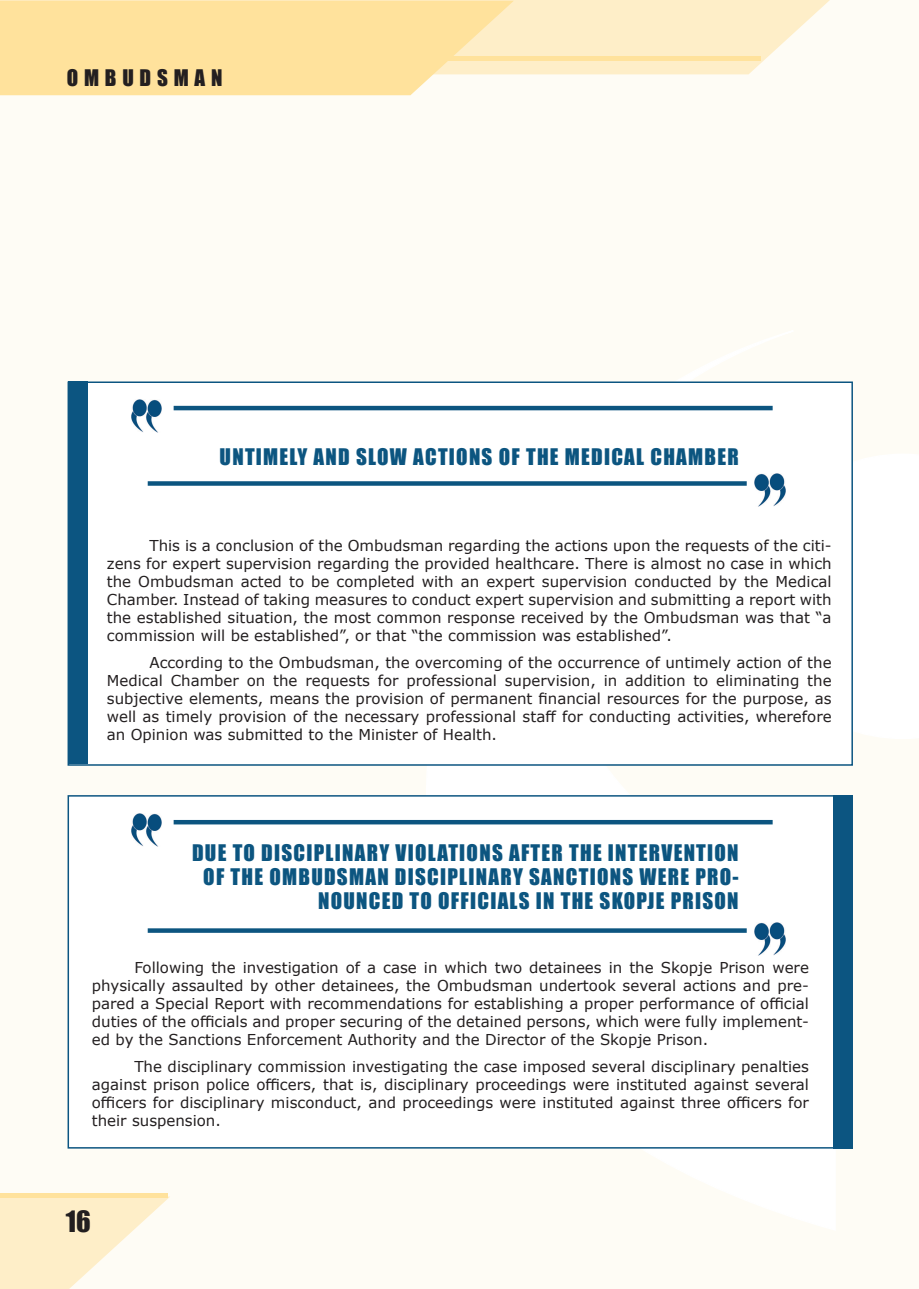
<style>
.page{position:relative;width:919px;height:1289px;background:#fff}
.page>*{position:absolute;margin:0;border:0;box-sizing:border-box;transform-origin:0 0}
.t1{font:27px "Impact";color:#231f20}
.t2{font:21px/24px "Impact";letter-spacing:.06em;color:#0c5580;text-align:right}
.t3{font:21px "Impact";color:#231f20}
.t4{font:15px/18px "Verdana";color:#231f20;text-align:justify}
</style>
<div class="page">
<div style="left:0;top:0;width:918px;height:1288px;background:#fefcf5"></div>
<svg style="left:852px;top:453px;width:1px;height:286px"></svg>
<svg style="left:0;top:0;width:830px;height:74px;fill:#feeec8"></svg>
<svg style="left:0;top:1196px;width:170px;height:92px"></svg>
<svg style="left:0;top:1px;width:514px;height:94px;fill:#ffe29c"></svg>
<div style="left:122px;top:56px;width:638px;height:5px;background:#ffe29c"></div>
<hr style="left:0;top:1193px;width:168px;height:4px;background:#ffe29c">
<div style="left:68px;top:795px;width:784px;height:353px;background:#fff;border:2px solid #0c5581"></div>
<div style="left:68px;top:381px;width:784px;height:384px;background:#fff;border:2px solid #0c5581"></div>
<hr style="left:174px;top:820px;width:598px;height:4px;background:#0c5580">
<hr style="left:174px;top:406px;width:598px;height:4px;background:#0c5580">
<svg style="left:148px;top:928px;width:598px;height:4px;fill:#0c5580"></svg>
<div style="left:148px;top:481px;width:598px;height:5px;background:#0c5580"></div>
<div style="left:833px;top:795px;width:19px;height:353px;background:#0c5581"></div>
<div style="left:69px;top:381px;width:19px;height:383px;background:#0c5581"></div>
<img style="left:131px;top:813px;width:31px;height:33px">
<img style="left:131px;top:399px;width:31px;height:33px">
<img style="left:754px;top:922px;width:31px;height:33px">
<img style="left:754px;top:473px;width:31px;height:33px">
<h2 class="t3" style="left:67px;top:61px;width:157px">O M B U D S M A N</h2>
<h2 class="t2" style="left:219px;top:444px;width:520px">UNTIMELY AND SLOW ACTIONS OF THE MEDICAL CHAMBER</h2>
<p class="t4" style="left:107px;top:536px;width:726px;text-indent:43px">This is a conclusion of the Ombudsman regarding the actions upon the requests of the citi&shy;zens for expert supervision regarding the provided healthcare. There is almost no case in which the Ombudsman acted to be completed with an expert supervision conducted by the Medical Chamber. Instead of taking measures to conduct expert supervision and submitting a report with the established situation, the most common response received by the Ombudsman was that “a commission will be established”, or that “the commission was established”.</p>
<p class="t4" style="left:107px;top:653px;width:726px;text-indent:43px">According to the Ombudsman, the overcoming of the occurrence of untimely action of the Medical Chamber on the requests for professional supervision, in addition to eliminating the subjective elements, means the provision of permanent financial resources for the purpose, as well as timely provision of the necessary professional staff for conducting activities, wherefore an Opinion was submitted to the Minister of Health.</p>
<h2 class="t2" style="left:192px;top:840px;width:548px">DUE TO DISCIPLINARY VIOLATIONS AFTER THE INTERVENTION<br>OF THE OMBUDSMAN DISCIPLINARY SANCTIONS WERE PRO-<br>NOUNCED TO OFFICIALS IN THE SKOPJE PRISON</h2>
<p class="t4" style="left:92px;top:958px;width:718px;text-indent:43px">Following the investigation of a case in which two detainees in the Skopje Prison were physically assaulted by other detainees, the Ombudsman undertook several actions and pre&shy;pared a Special Report with recommendations for establishing a proper performance of official duties of the officials and proper securing of the detained persons, which were fully implement&shy;ed by the Sanctions Enforcement Authority and the Director of the Skopje Prison.</p>
<p class="t4" style="left:92px;top:1057px;width:718px;text-indent:43px">The disciplinary commission investigating the case imposed several disciplinary penalties against prison police officers, that is, disciplinary proceedings were instituted against several officers for disciplinary misconduct, and proceedings were instituted against three officers for their suspension.</p>
<h1 class="t1" style="left:66px;top:1200px;width:26px">16</h1>
</div>
